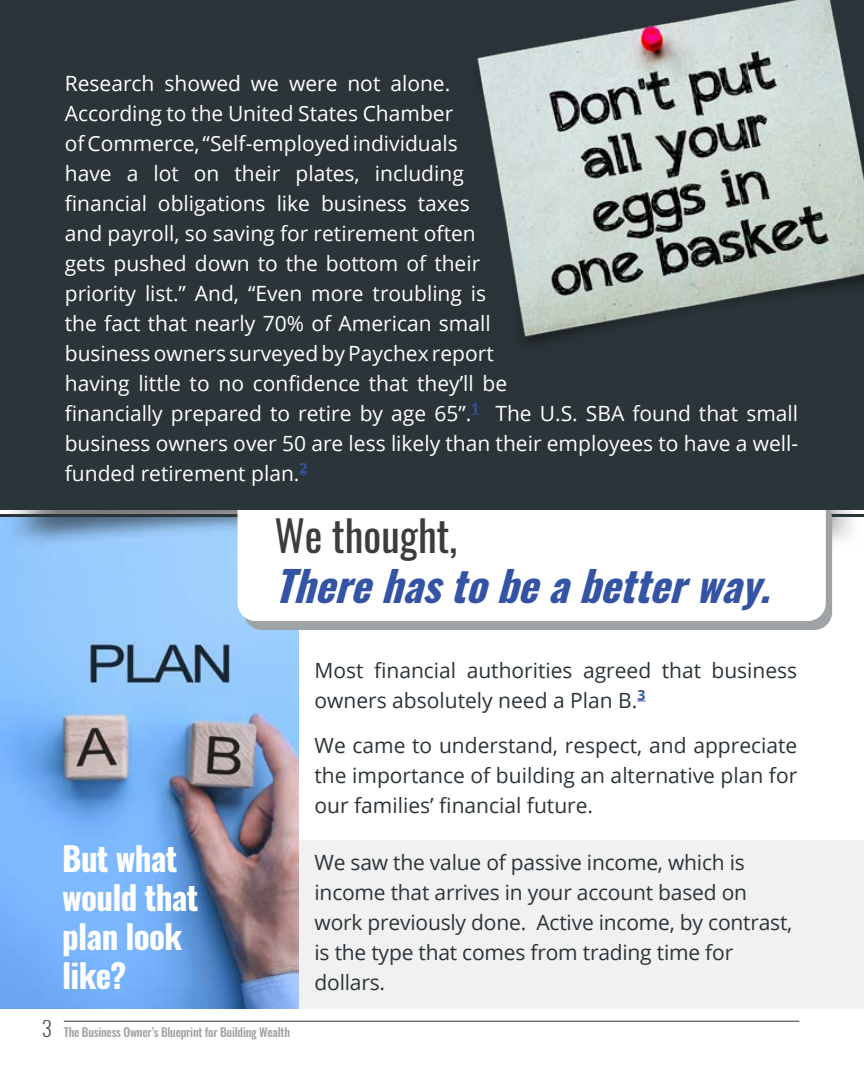
<style>
.page{position:relative;width:864px;height:1080px;background:#fff}
.page>*{position:absolute;margin:0;border:0;box-sizing:border-box;transform-origin:0 0}
.t1{font:italic 700 41.85px "Oswald";color:#3453a5}
.t2{font:41.85px "Oswald";color:#3b3c40}
.t3{font:700 33px/39px "Oswald";letter-spacing:-.02em;color:#fff}
.t4{font:21px/30px "Open Sans";color:#fff}
.t5{font:21px/30px "Open Sans";letter-spacing:-.01em;color:#2b3439}
.t6{font:500 12px "Oswald";letter-spacing:-.02em;color:#9ea3a6}
.s1{font-weight:300;font-size:21px;color:#4c5866}
</style>
<div class="page">
<div style="left:230px;top:840px;width:634px;height:169px;background:#f1f1f1"></div>
<img style="left:0;top:550px;width:299px;height:459px">
<img style="left:0;top:510px;width:852px;height:40px">
<svg style="left:0;top:514px;width:864px;height:4px"></svg>
<div style="left:244px;top:501px;width:588px;height:129px;background:#9ea3a6;border-radius:18px"></div>
<div style="left:238px;top:492px;width:588px;height:129px;background:#fff;border-radius:18px"></div>
<div style="left:0;top:0;width:864px;height:510px;background:#2b3439"></div>
<img style="left:477px;top:0;width:387px;height:343px">
<hr style="left:64px;top:1021px;width:735px;height:1px;background:#3b3c40">
<p class="t4" style="left:65px;top:68px;width:735px">Research showed we were not alone.<br>According to the United States Chamber<br>of Commerce, “Self-employed individuals<br>have a lot on their plates, including<br>financial obligations like business taxes<br>and payroll, so saving for retirement often<br>gets pushed down to the bottom of their<br>priority list.” And, “Even more troubling is<br>the fact that nearly 70% of American small<br>business owners surveyed by Paychex report<br>having little to no confidence that they’ll be<br>financially prepared to retire by age 65”.<sup>1</sup> The U.S. SBA found that small business owners over 50 are less likely than their employees to have a well&shy;funded retirement plan.<sup>2</sup></p>
<h1 class="t2" style="left:275px;top:498px;width:184px">We thought,</h1>
<h1 class="t1" style="left:275px;top:564px;width:515px">Therehastobeabetterway.</h1>
<h2 class="t3" style="left:62px;top:841px;width:138px">But what would that plan look like?</h2>
<p class="t6" style="left:42px;top:1026px;width:250px"><span class="s1">3</span> The Business Owner’s Blueprint for Building Wealth</p>
<p class="t5" style="left:315px;top:655px;width:484px">Most financial authorities agreed that business owners absolutely need a Plan B.<sup>3</sup></p>
<p class="t5" style="left:315px;top:730px;width:484px;text-align:justify">We came to understand, respect, and appreciate the importance of building an alternative plan for our families’ financial future.</p>
<p class="t5" style="left:315px;top:847px;width:479px">We saw the value of passive income, which is income that arrives in your account based on work previously done. Active income, by contrast, is the type that comes from trading time for dollars.</p>
</div>
